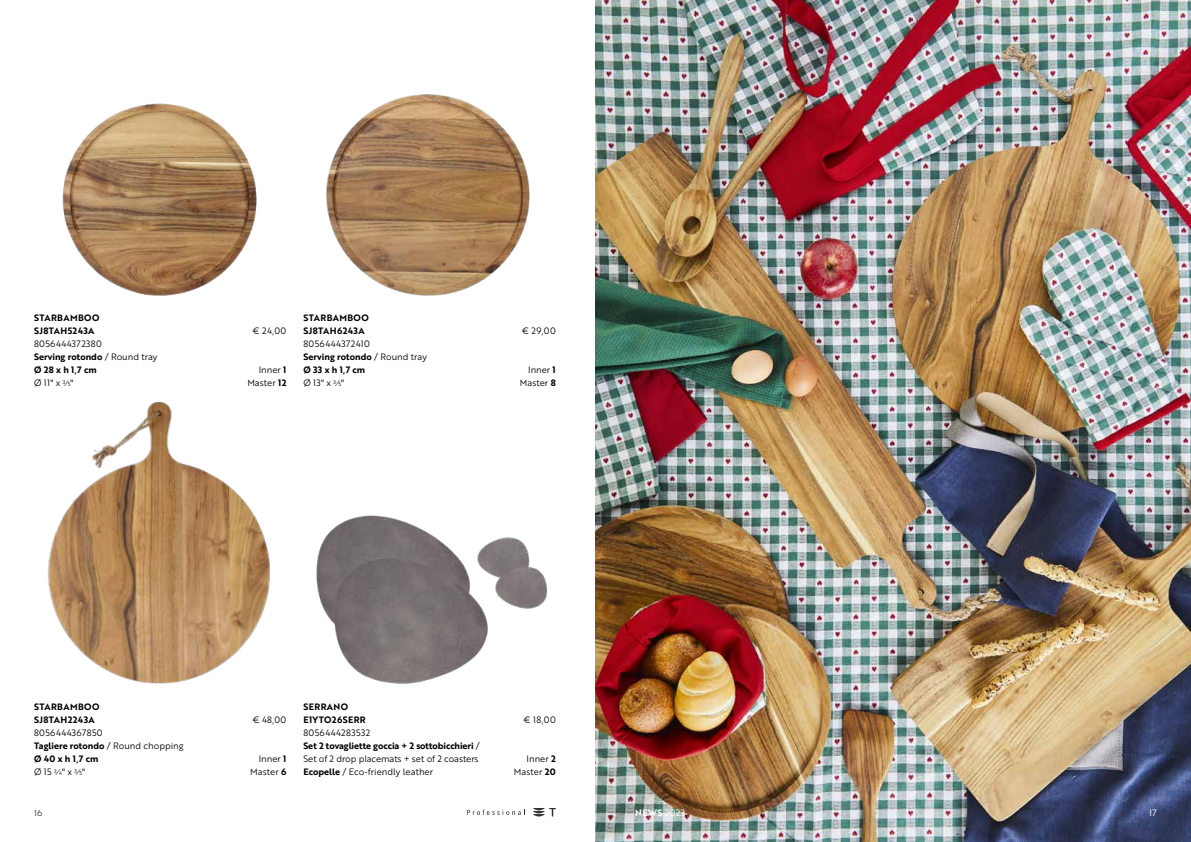
<style>
.page{position:relative;width:1191px;height:842px;background:#fff}
.page>*{position:absolute;margin:0;border:0;box-sizing:border-box;transform-origin:0 0}
.t1{font:9px/13px "Brother 1816 Book";letter-spacing:.01em;color:#000;text-align:right}
.t2{font:9px/13px "Brother 1816 Bold";color:#000}
.t3{font:9px/13px "Brother 1816 Bold";letter-spacing:.025em;color:#000}
.t4{font:9px/13px "Brother 1816 Book";letter-spacing:-.01em;color:#000}
.t5{font:9px "Brother 1816 Book";letter-spacing:.04em;color:#000}
.t6{font:9px "Brother 1816 Bold";letter-spacing:-.01em;color:#000}
.t7{font:9px "Brother 1816 Bold";color:#fff}
.t8{font:9px "Brother 1816 Book";color:#fff}
.s1{font-family:"Brother 1816 Book"}
.s2{font-size:8px}
.s3{font-size:5.2px}
.s4{font-family:"Brother 1816 Bold"}
</style>
<div class="page">
<img style="left:595px;top:0;width:596px;height:842px">
<img style="left:326px;top:94px;width:204px;height:202px">
<img style="left:62px;top:103px;width:195px;height:193px">
<img style="left:47px;top:401px;width:223px;height:283px">
<img style="left:316px;top:515px;width:232px;height:169px">
<svg style="left:533px;top:808px;width:23px;height:8px"></svg>
<svg style="left:467px;top:809px;width:58px;height:6px"></svg>
<p class="t3" style="left:34px;top:311px;width:67px">STARBAMBOO<br>SJ8TAH5243A</p>
<p class="t5" style="left:34px;top:337px;width:69px">8056444372380</p>
<p class="t2" style="left:34px;top:350px;width:125px">Serving rotondo <span class="s1">/ Round tray<br></span>Ø 28 x h 1,7 cm</p>
<p class="t1" style="left:34px;top:376px;width:41px">Ø 11" x <sup>3</sup><span class="s2">∕</span><span class="s3">5</span>"</p>
<p class="t1" style="left:252px;top:324px;width:35px">€ 24,00</p>
<p class="t1" style="left:247px;top:363px;width:41px">Inner <span class="s4">1<br></span>Master <span class="s4">12</span></p>
<p class="t3" style="left:303px;top:311px;width:67px">STARBAMBOO<br>SJ8TAH6243A</p>
<p class="t5" style="left:303px;top:337px;width:68px">8056444372410</p>
<p class="t2" style="left:303px;top:350px;width:125px">Serving rotondo <span class="s1">/ Round tray<br></span>Ø 33 x h 1,7 cm</p>
<p class="t1" style="left:303px;top:376px;width:42px">Ø 13" x <sup>3</sup><span class="s2">∕</span><span class="s3">5</span>"</p>
<p class="t1" style="left:522px;top:324px;width:35px">€ 29,00</p>
<p class="t1" style="left:520px;top:363px;width:37px">Inner <span class="s4">1<br></span>Master <span class="s4">8</span></p>
<p class="t3" style="left:34px;top:700px;width:67px">STARBAMBOO<br>SJ8TAH2243A</p>
<p class="t5" style="left:34px;top:726px;width:70px">8056444367850</p>
<p class="t2" style="left:34px;top:739px;width:151px">Tagliere rotondo <span class="s1">/ Round chopping<br></span>Ø 40 x h 1,7 cm</p>
<p class="t1" style="left:34px;top:765px;width:52px">Ø 1 5 <sup>3</sup><span class="s2">∕</span><span class="s3">4</span> " x <sup>3</sup><span class="s2">∕</span><span class="s3">5</span> "</p>
<p class="t3" style="left:303px;top:700px;width:64px">SERRANO<br>E1YTO26SERR</p>
<p class="t5" style="left:303px;top:726px;width:68px">8056444283532</p>
<p class="t6" style="left:303px;top:739px;width:178px">Set 2 tovagliette goccia + 2 sottobicchieri <span class="s1">/</span></p>
<p class="t4" style="left:303px;top:752px;width:177px">Set of 2 drop placemats + set of 2 coasters<br><span class="s4">Ecopelle</span> / Eco-friendly leather</p>
<p class="t1" style="left:252px;top:713px;width:36px">€ 48,00</p>
<p class="t1" style="left:523px;top:713px;width:34px">€ 18,00</p>
<p class="t1" style="left:250px;top:752px;width:38px">Inner <span class="s4">1<br></span>Master <span class="s4">6</span></p>
<p class="t1" style="left:514px;top:752px;width:43px">Inner <span class="s4">2<br></span>Master <span class="s4">20</span></p>
<p class="t1" style="left:34px;top:806px;width:10px">16</p>
<p class="t7" style="left:635px;top:806px;width:51px">NEWS <span class="s1">2023</span></p>
<p class="t8" style="left:1149px;top:807px;width:9px">17</p>
</div>
